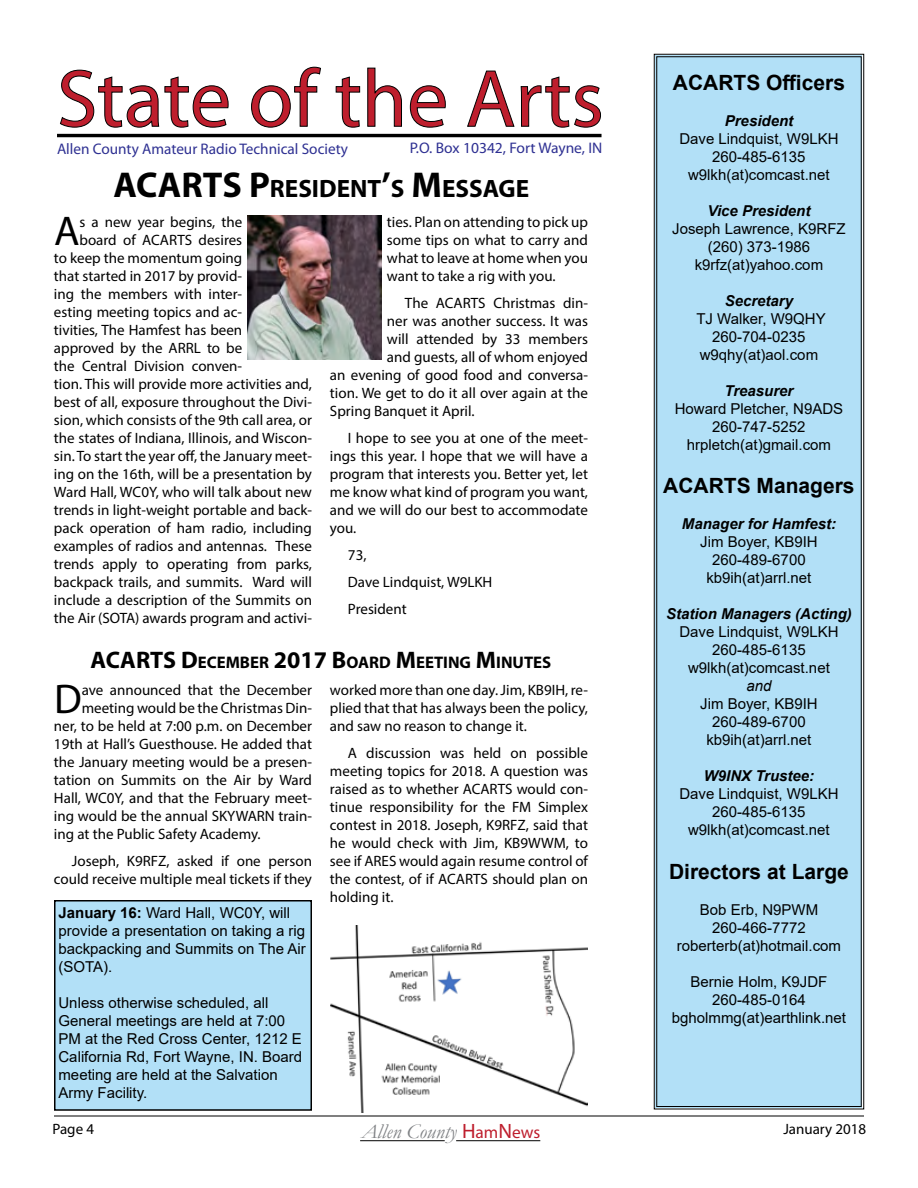
<style>
.page{position:relative;width:918px;height:1188px;background:#fff}
.page>*{position:absolute;margin:0;border:0;box-sizing:border-box;transform-origin:0 0}
.t1{font:81.9px "Myriad Pro";color:#be1e2d}
.t2{font:41.7px "Myriad Pro";color:#000}
.t3{font:700 25.2px "Myriad Pro";color:#000}
.t4{font:700 21px "Arial";color:#000}
.t5{font:italic 20.85px "Garamond";color:#808285}
.t6{font:700 16.8px "Myriad Pro";color:#000}
.t7{font:15.3px "Myriad Pro";color:#2e3092}
.t8{font:15px/18px "Myriad Pro";color:#000;text-align:justify}
.t9{font:15px/18px "Arial";color:#000;text-align:center}
.t10{font:italic 700 15px "Arial";color:#000}
.t11{font:italic 15px "Arial";color:#000}
.s1{font-size:36px}
.s2{font-size:24px}
.s3{font-weight:700}
.s4{font-family:"Myriad Pro";font-style:normal;color:#be1e2d}
.s5{font-family:"Myriad Pro";font-style:normal;font-size:17.4px;color:#be1e2d}
</style>
<div class="page">
<hr style="left:360px;top:1140px;width:85px;height:1px;background:#000">
<hr style="left:456px;top:1140px;width:84px;height:1px;background:#000">
<hr style="left:54px;top:1116px;width:810px;height:1px;background:#000">
<svg style="left:60px;top:70px;width:169px;height:58px"></svg>
<svg style="left:251px;top:67px;width:70px;height:61px"></svg>
<svg style="left:336px;top:77px;width:24px;height:51px"></svg>
<svg style="left:367px;top:68px;width:35px;height:59px"></svg>
<svg style="left:410px;top:85px;width:36px;height:43px"></svg>
<svg style="left:467px;top:71px;width:47px;height:56px"></svg>
<svg style="left:521px;top:77px;width:80px;height:51px"></svg>
<hr style="left:57px;top:134px;width:545px;height:3px;background:#000">
<img style="left:248px;top:216px;width:134px;height:144px">
<img style="left:330px;top:926px;width:258px;height:187px">
<div style="left:654px;top:54px;width:210px;height:1056px;background:#b2e0f7"></div>
<div style="left:55px;top:901px;width:256px;height:209px;background:#b2e0f7"></div>
<div style="left:54px;top:900px;width:258px;height:211px;border:2px solid #000"></div>
<h1 class="t1" style="left:57px;top:48px;width:548px">State of the Arts</h1>
<p class="t7" style="left:57px;top:140px;width:293px">Allen County Amateur Radio Technical Society</p>
<p class="t7" style="left:410px;top:139px;width:194px">P.O. Box 10342, Fort Wayne, IN</p>
<h3 class="t3" style="left:113px;top:172px;width:417px"><span class="s1">ACARTS P</span>RESIDENT<span class="s1">’</span>S <span class="s1">M</span>ESSAGE</h3>
<h2 class="t2" style="left:54px;top:206px;width:27px">A</h2>
<p class="t8" style="left:80px;top:213px;width:164px">s a new year begins, the</p>
<p class="t8" style="left:387px;top:213px;width:203px">ties. Plan on attending to pick up some tips on what to carry and what to leave at home when you want to take a rig with you.</p>
<p class="t8" style="left:405px;top:294px;width:184px">The ACARTS Christmas din-</p>
<p class="t8" style="left:387px;top:312px;width:202px">ner was another success. It was</p>
<p class="t8" style="left:387px;top:330px;width:203px">will attended by 33 members</p>
<p class="t8" style="left:387px;top:348px;width:203px">and guests, all of whom enjoyed</p>
<p class="t8" style="left:330px;top:366px;width:259px">an evening of good food and conversa-</p>
<p class="t8" style="left:330px;top:384px;width:259px">tion. We get to do it all over again at the</p>
<p class="t8" style="left:330px;top:402px;width:146px">Spring Banquet it April.</p>
<p class="t8" style="left:330px;top:429px;width:260px;text-indent:18px">I hope to see you at one of the meet&shy;ings this year. I hope that we will have a program that interests you. Better yet, let me know what kind of program you want, and we will do our best to accommodate you.</p>
<p class="t8" style="left:348px;top:541px;width:146px;line-height:27px;text-align:left">73,<br>Dave Lindquist, W9LKH<br>President</p>
<p class="t6" style="left:91px;top:651px;width:461px"><span class="s2">ACARTS D</span>ECEMBER <span class="s2">2017 B</span>OARD <span class="s2">M</span>EETING <span class="s2">M</span>INUTES</p>
<p class="t8" style="left:80px;top:231px;width:164px">board of ACARTS desires</p>
<p class="t8" style="left:54px;top:249px;width:190px">to keep the momentum going</p>
<p class="t8" style="left:54px;top:267px;width:190px">that started in 2017 by provid-</p>
<p class="t8" style="left:54px;top:285px;width:190px">ing the members with inter-</p>
<p class="t8" style="left:54px;top:303px;width:190px">esting meeting topics and ac-</p>
<p class="t8" style="left:54px;top:321px;width:190px">tivities, The Hamfest has been</p>
<p class="t8" style="left:54px;top:339px;width:190px">approved by the ARRL to be</p>
<p class="t8" style="left:54px;top:357px;width:190px">the Central Division conven-</p>
<p class="t8" style="left:54px;top:375px;width:260px">tion. This will provide more activities and,</p>
<p class="t8" style="left:54px;top:393px;width:259px">best of all, exposure throughout the Divi-</p>
<p class="t8" style="left:54px;top:411px;width:259px">sion, which consists of the 9th call area, or</p>
<p class="t8" style="left:54px;top:429px;width:259px">the states of Indiana, Illinois, and Wiscon-</p>
<p class="t8" style="left:54px;top:447px;width:260px">sin. To start the year off, the January meet-</p>
<p class="t8" style="left:54px;top:465px;width:260px">ing on the 16th, will be a presentation by</p>
<p class="t8" style="left:54px;top:483px;width:259px">Ward Hall, WC0Y, who will talk about new</p>
<p class="t8" style="left:54px;top:501px;width:260px">trends in light-weight portable and back-</p>
<p class="t8" style="left:54px;top:519px;width:259px">pack operation of ham radio, including</p>
<p class="t8" style="left:54px;top:537px;width:260px">examples of radios and antennas. These</p>
<p class="t8" style="left:54px;top:555px;width:260px">trends apply to operating from parks,</p>
<p class="t8" style="left:54px;top:573px;width:259px">backpack trails, and summits. Ward will</p>
<p class="t8" style="left:54px;top:591px;width:260px">include a description of the Summits on</p>
<p class="t8" style="left:54px;top:609px;width:259px">the Air (SOTA) awards program and activi-</p>
<h2 class="t2" style="left:54px;top:674px;width:29px">D</h2>
<p class="t8" style="left:82px;top:681px;width:232px">ave announced that the December</p>
<p class="t8" style="left:82px;top:699px;width:232px">meeting would be the Christmas Din-</p>
<p class="t8" style="left:54px;top:717px;width:259px">ner, to be held at 7:00 p.m. on December</p>
<p class="t8" style="left:54px;top:735px;width:260px">19th at Hall’s Guesthouse. He added that</p>
<p class="t8" style="left:54px;top:753px;width:259px">the January meeting would be a presen-</p>
<p class="t8" style="left:54px;top:771px;width:259px">tation on Summits on the Air by Ward</p>
<p class="t8" style="left:54px;top:789px;width:259px">Hall, WC0Y, and that the February meet-</p>
<p class="t8" style="left:54px;top:807px;width:259px">ing would be the annual SKYWARN train-</p>
<p class="t8" style="left:54px;top:825px;width:208px">ing at the Public Safety Academy.</p>
<p class="t8" style="left:54px;top:852px;width:260px;text-align:right">Joseph, K9RFZ, asked if one person could receive multiple meal tickets if they</p>
<p class="t9" style="left:58px;top:904px;width:249px;text-align:left"><span class="s3">January 16:</span> Ward Hall, WC0Y, will provide a presentation on taking a rig backpacking and Summits on The Air (SOTA).</p>
<p class="t9" style="left:58px;top:994px;width:245px;text-align:left">Unless otherwise scheduled, all<br>General meetings are held at 7:00<br>PM at the Red Cross Center, 1212 E<br>California Rd, Fort Wayne, IN. Board meeting are held at the Salvation<br>Army Facility.</p>
<p class="t8" style="left:330px;top:681px;width:260px">worked more than one day. Jim, KB9IH, re&shy;plied that that has always been the policy, and saw no reason to change it.</p>
<p class="t8" style="left:330px;top:744px;width:260px;text-indent:18px">A discussion was held on possible meeting topics for 2018. A question was raised as to whether ACARTS would con&shy;tinue responsibility for the FM Simplex contest in 2018. Joseph, K9RFZ, said that he would check with Jim, KB9WWM, to see if ARES would again resume control of the contest, of if ACARTS should plan on holding it.</p>
<h3 class="t4" style="left:673px;top:68px;width:174px">ACARTS Officers</h3>
<p class="t10" style="left:725px;top:111px;width:70px">President</p>
<p class="t9" style="left:679px;top:130px;width:161px">Dave Lindquist, W9LKH<br>260-485-6135 w9lkh(at)comcast.net</p>
<p class="t10" style="left:708px;top:201px;width:104px">Vice President</p>
<p class="t9" style="left:672px;top:220px;width:175px">Joseph Lawrence, K9RFZ (260) 373-1986 k9rfz(at)yahoo.com</p>
<p class="t10" style="left:725px;top:291px;width:70px">Secretary</p>
<p class="t9" style="left:696px;top:310px;width:131px">TJ Walker, W9QHY<br>260-704-0235 w9qhy(at)aol.com</p>
<p class="t10" style="left:725px;top:381px;width:70px">Treasurer</p>
<p class="t9" style="left:675px;top:400px;width:170px">Howard Pletcher, N9ADS<br>260-747-5252 hrpletch(at)gmail.com</p>
<h3 class="t4" style="left:663px;top:471px;width:193px">ACARTS Managers</h3>
<p class="t10" style="left:682px;top:514px;width:156px">Manager for Hamfest:</p>
<p class="t9" style="left:700px;top:533px;width:119px">Jim Boyer, KB9IH<br>260-489-6700 kb9ih(at)arrl.net</p>
<p class="t10" style="left:666px;top:604px;width:187px">Station Managers (Acting)</p>
<p class="t9" style="left:679px;top:623px;width:161px">Dave Lindquist, W9LKH<br>260-485-6135 w9lkh(at)comcast.net</p>
<p class="t11" style="left:746px;top:677px;width:27px">and</p>
<p class="t9" style="left:700px;top:695px;width:119px">Jim Boyer, KB9IH<br>260-489-6700 kb9ih(at)arrl.net</p>
<p class="t10" style="left:704px;top:766px;width:112px">W9INX Trustee:</p>
<p class="t9" style="left:679px;top:785px;width:161px">Dave Lindquist, W9LKH<br>260-485-6135 w9lkh(at)comcast.net</p>
<h3 class="t4" style="left:669px;top:857px;width:181px">Directors at Large</h3>
<p class="t9" style="left:677px;top:900px;width:166px">Bob Erb, N9PWM<br>260-466-7772 roberterb(at)hotmail.com</p>
<p class="t9" style="left:672px;top:972px;width:176px">Bernie Holm, K9JDF<br>260-485-0164 bgholmmg(at)earthlink.net</p>
<p class="t8" style="left:52px;top:1120px;width:43px">Page 4</p>
<h3 class="t5" style="left:361px;top:1118px;width:180px">Allen County <span class="s4">H</span><span class="s5">am</span><span class="s4">N</span><span class="s5">ews</span></h3>
<p class="t8" style="left:783px;top:1120px;width:84px">January 2018</p>
</div>
